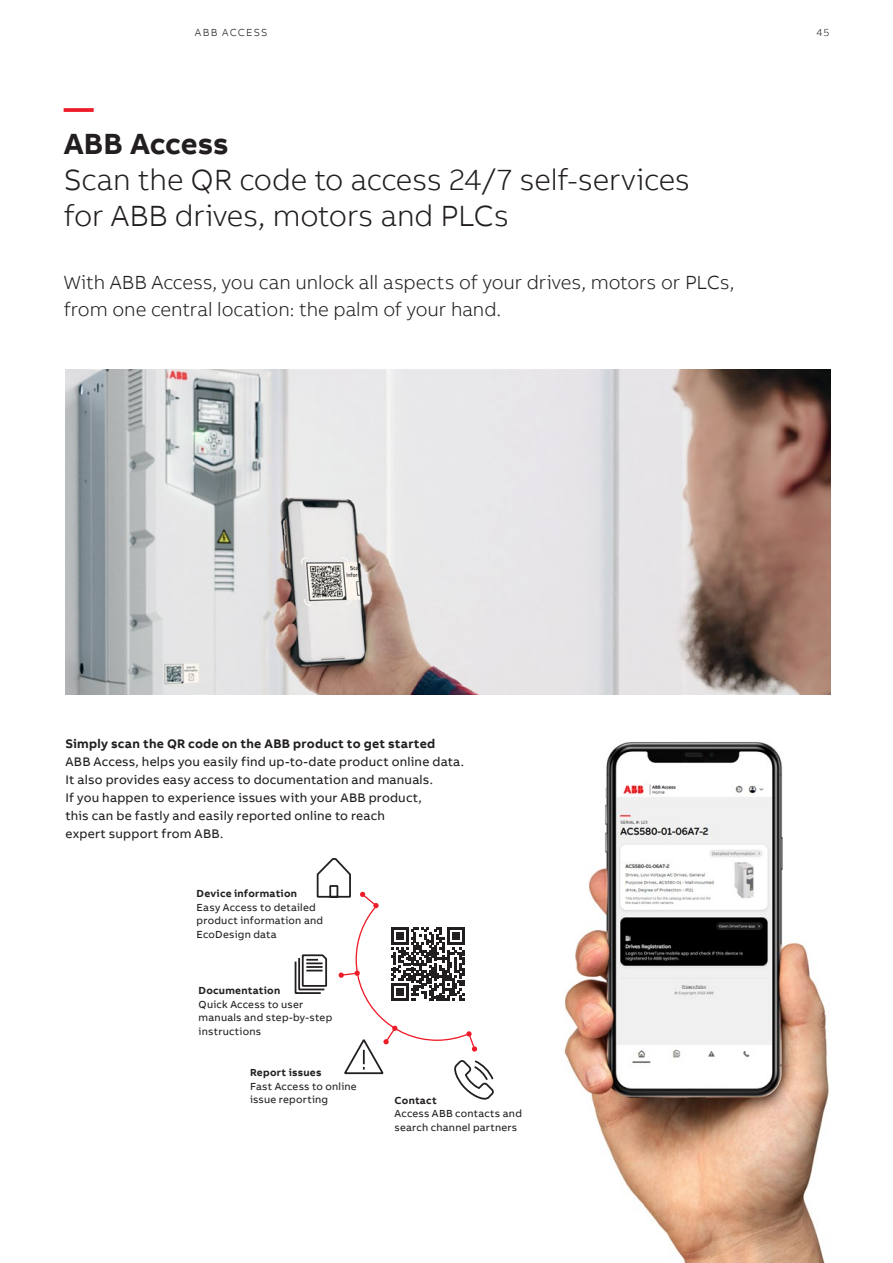
<style>
.page{position:relative;width:893px;height:1263px;background:#fff}
.page>*{position:absolute;margin:0;border:0;box-sizing:border-box;transform-origin:0 0}
.t1{font:300 30px/36px "AB Bvoice";letter-spacing:-.005em;color:#231f20}
.t2{font:700 30px "AB Bvoice";letter-spacing:-.005em;color:#231f20}
.t3{font:700 30px "AB Bvoice";color:#ee1c28}
.t4{font:300 19.5px/27px "AB Bvoice";letter-spacing:-.005em;color:#231f20}
.t5{font:12.75px/18px "AB Bvoice";letter-spacing:.015em;color:#231f20}
.t6{font:700 12.75px "AB Bvoice";letter-spacing:.02em;color:#231f20}
.t7{font:10.5px/13.5px "AB Bvoice";letter-spacing:.02em;color:#231f20}
.t8{font:700 10.5px "AB Bvoice";letter-spacing:.025em;color:#231f20}
.t9{font:300 10.5px "AB Bvoice";letter-spacing:.12em;color:#231f20}
</style>
<div class="page">
<img style="left:564px;top:741px;width:265px;height:522px">
<svg style="left:294px;top:858px;width:200px;height:242px"></svg>
<img style="left:65px;top:370px;width:766px;height:324px">
<p class="t9" style="left:195px;top:26px;width:74px">ABB ACCESS</p>
<p class="t9" style="left:816px;top:26px;width:14px">45</p>
<h1 class="t3" style="left:64px;top:89px;width:31px">—</h1>
<h1 class="t2" style="left:64px;top:125px;width:167px">ABB Access</h1>
<h1 class="t1" style="left:64px;top:162px;width:628px">Scan the QR code to access 24/7 self-services for ABB drives, motors and PLCs</h1>
<h2 class="t4" style="left:64px;top:269px;width:672px">With ABB Access, you can unlock all aspects of your drives, motors or PLCs, from one central location: the palm of your hand.</h2>
<p class="t6" style="left:65px;top:735px;width:371px">Simply scan the QR code on the ABB product to get started</p>
<p class="t5" style="left:65px;top:753px;width:400px">ABB Access, helps you easily find up-to-date product online data.<br>It also provides easy access to documentation and manuals.<br>If you happen to experience issues with your ABB product,<br>this can be fastly and easily reported online to reach<br>expert support from ABB.</p>
<p class="t8" style="left:197px;top:887px;width:102px">Device information</p>
<p class="t7" style="left:197px;top:901px;width:128px">Easy Access to detailed product information and<br>EcoDesign data</p>
<p class="t8" style="left:199px;top:984px;width:83px">Documentation</p>
<p class="t7" style="left:199px;top:997px;width:135px">Quick Access to user manuals and step-by-step instructions</p>
<p class="t8" style="left:250px;top:1066px;width:73px">Report issues</p>
<p class="t7" style="left:250px;top:1079px;width:108px">Fast Access to online issue reporting</p>
<p class="t8" style="left:395px;top:1093px;width:44px">Contact</p>
<p class="t7" style="left:395px;top:1107px;width:129px">Access ABB contacts and search channel partners</p>
</div>
